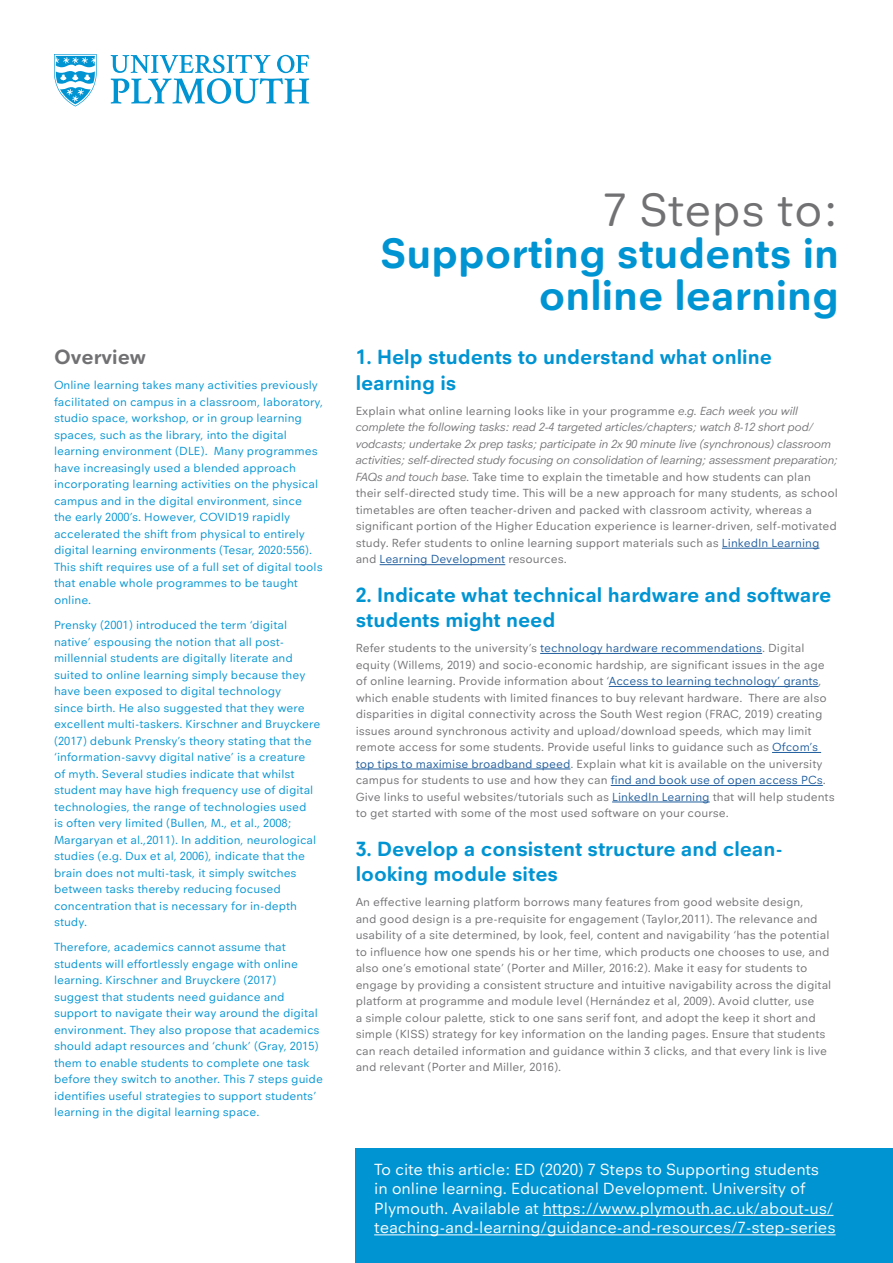
<style>
.page{position:relative;width:893px;height:1263px;background:#fff}
.page>*{position:absolute;margin:0;border:0;box-sizing:border-box;transform-origin:0 0}
.t1{font:47.7px "Neuzeitfor Plymouth";color:#717073}
.t2{font:700 43.5px/42px "Neuzeitfor Plymouth";color:#0194d3;text-align:right}
.t3{font:700 21px/25.5px "Neuzeitfor Plymouth";color:#0194d3}
.t4{font:700 21px "Neuzeitfor Plymouth";color:#717073}
.t5{font:16.5px/19.5px "Neuzeitfor Plymouth";letter-spacing:-.01em;color:#fff}
.t6{font:12px/16.5px "Neuzeitfor Plymouth";color:#717073}
.t7{font:12px/16.5px "Neuzeitfor Plymouth";color:#0194d3}
.s1{font-style:italic}
.s2{color:#215e9e}
</style>
<div class="page">
<hr style="left:722px;top:548px;width:97px;height:1px;background:#215e9e">
<hr style="left:380px;top:564px;width:125px;height:1px;background:#215e9e">
<hr style="left:540px;top:653px;width:222px;height:1px;background:#215e9e">
<hr style="left:609px;top:686px;width:210px;height:1px;background:#215e9e">
<hr style="left:772px;top:752px;width:49px;height:1px;background:#215e9e">
<hr style="left:356px;top:769px;width:214px;height:1px;background:#215e9e">
<hr style="left:611px;top:785px;width:212px;height:1px;background:#215e9e">
<hr style="left:612px;top:802px;width:98px;height:1px;background:#215e9e">
<div style="left:356px;top:1148px;width:537px;height:115px;background:#0194d3"></div>
<hr style="left:543px;top:1215px;width:290px;height:1px;background:#fff">
<hr style="left:374px;top:1234px;width:462px;height:1px;background:#fff">
<svg style="left:111px;top:55px;width:198px;height:49px"></svg>
<svg style="left:54px;top:54px;width:43px;height:52px"></svg>
<h3 class="t4" style="left:54px;top:345px;width:94px">Overview</h3>
<p class="t7" style="left:54px;top:377px;width:271px">Online learning takes many activities previously facilitated on campus in a classroom, laboratory, studio space, workshop, or in group learning spaces, such as the library, into the digital learning environment (DLE). Many programmes have increasingly used a blended approach incorporating learning activities on the physical campus and in the digital environment, since<br>the early 2000’s. However, COVID19 rapidly accelerated the shift from physical to entirely digital learning environments (Tesar, 2020:556).<br>This shift requires use of a full set of digital tools that enable whole programmes to be taught online.</p>
<p class="t7" style="left:54px;top:616px;width:268px">Prensky (2001) introduced the term ‘digital native’ espousing the notion that all post&shy;millennial students are digitally literate and suited to online learning simply because they have been exposed to digital technology<br>since birth. He also suggested that they were excellent multi-taskers. Kirschner and Bruyckere (2017) debunk Prensky’s theory stating that the ‘information-savvy digital native’ is a creature<br>of myth. Several studies indicate that whilst student may have high frequency use of digital technologies, the range of technologies used<br>is often very limited (Bullen, M., et al., 2008; Margaryan et al.,2011). In addition, neurological studies (e.g. Dux et al, 2006), indicate that the brain does not multi-task, it simply switches between tasks thereby reducing focused concentration that is necessary for in-depth study.</p>
<p class="t7" style="left:54px;top:938px;width:270px">Therefore, academics cannot assume that students will effortlessly engage with online learning. Kirschner and Bruyckere (2017) suggest that students need guidance and support to navigate their way around the digital environment. They also propose that academics should adapt resources and ‘chunk’ (Gray, 2015) them to enable students to complete one task before they switch to another. This 7 steps guide identifies useful strategies to support students’ learning in the digital learning space.</p>
<h1 class="t1" style="left:603px;top:181px;width:238px">7 Steps to:</h1>
<h2 class="t2" style="left:380px;top:232px;width:460px">Supporting students in online learning</h2>
<h3 class="t3" style="left:356px;top:344px;width:418px">1. Help students to understand what online learning is</h3>
<p class="t6" style="left:356px;top:402px;width:484px">Explain what online learning looks like in your programme <span class="s1">e.g. Each week you will complete the following tasks: read 2-4 targeted articles/chapters; watch 8-12 short pod/ vodcasts; undertake 2x prep tasks; participate in 2x 90 minute live (synchronous) classroom activities; self-directed study focusing on consolidation of learning; assessment preparation; FAQs and touch base.</span> Take time to explain the timetable and how students can plan their self-directed study time. This will be a new approach for many students, as school timetables are often teacher-driven and packed with classroom activity, whereas a significant portion of the Higher Education experience is learner-driven, self-motivated study. Refer students to online learning support materials such as <span class="s2">LinkedIn Learning </span>and <span class="s2">Learning Development</span> resources.</p>
<h3 class="t3" style="left:356px;top:582px;width:477px">2. Indicate what technical hardware and software students might need</h3>
<p class="t6" style="left:356px;top:640px;width:480px">Refer students to the university’s <span class="s2">technology hardware recommendations</span>. Digital equity (Willems, 2019) and socio-economic hardship, are significant issues in the age of online learning. Provide information about ‘<span class="s2">Access to learning technology’ grants</span>, which enable students with limited finances to buy relevant hardware. There are also disparities in digital connectivity across the South West region (FRAC, 2019) creating issues around synchronous activity and upload/download speeds, which may limit remote access for some students. Provide useful links to guidance such as <span class="s2">Ofcom’s top tips to maximise broadband speed</span>. Explain what kit is available on the university campus for students to use and how they can <span class="s2">find and book use of open access PCs</span>.<br>Give links to useful websites/tutorials such as <span class="s2">LinkedIn Learning</span> that will help students to get started with some of the most used software on your course.</p>
<h3 class="t3" style="left:356px;top:835px;width:429px">3. Develop a consistent structure and clean&shy;looking module sites</h3>
<p class="t6" style="left:356px;top:894px;width:477px">An effective learning platform borrows many features from good website design,<br>and good design is a pre-requisite for engagement (Taylor,2011). The relevance and usability of a site determined, by look, feel, content and navigability ‘has the potential to influence how one spends his or her time, which products one chooses to use, and also one’s emotional state’ (Porter and Miller, 2016:2). Make it easy for students to engage by providing a consistent structure and intuitive navigability across the digital platform at programme and module level (Hernández et al, 2009). Avoid clutter, use<br>a simple colour palette, stick to one sans serif font, and adopt the keep it short and simple (KISS) strategy for key information on the landing pages. Ensure that students can reach detailed information and guidance within 3 clicks, and that every link is live and relevant (Porter and Miller, 2016).</p>
<p class="t5" style="left:374px;top:1159px;width:463px">To cite this article: ED (2020) 7 Steps to Supporting students in online learning. Educational Development. University of Plymouth. Available at https://www.plymouth.ac.uk/about-us/ teaching-and-learning/guidance-and-resources/7-step-series</p>
</div>
